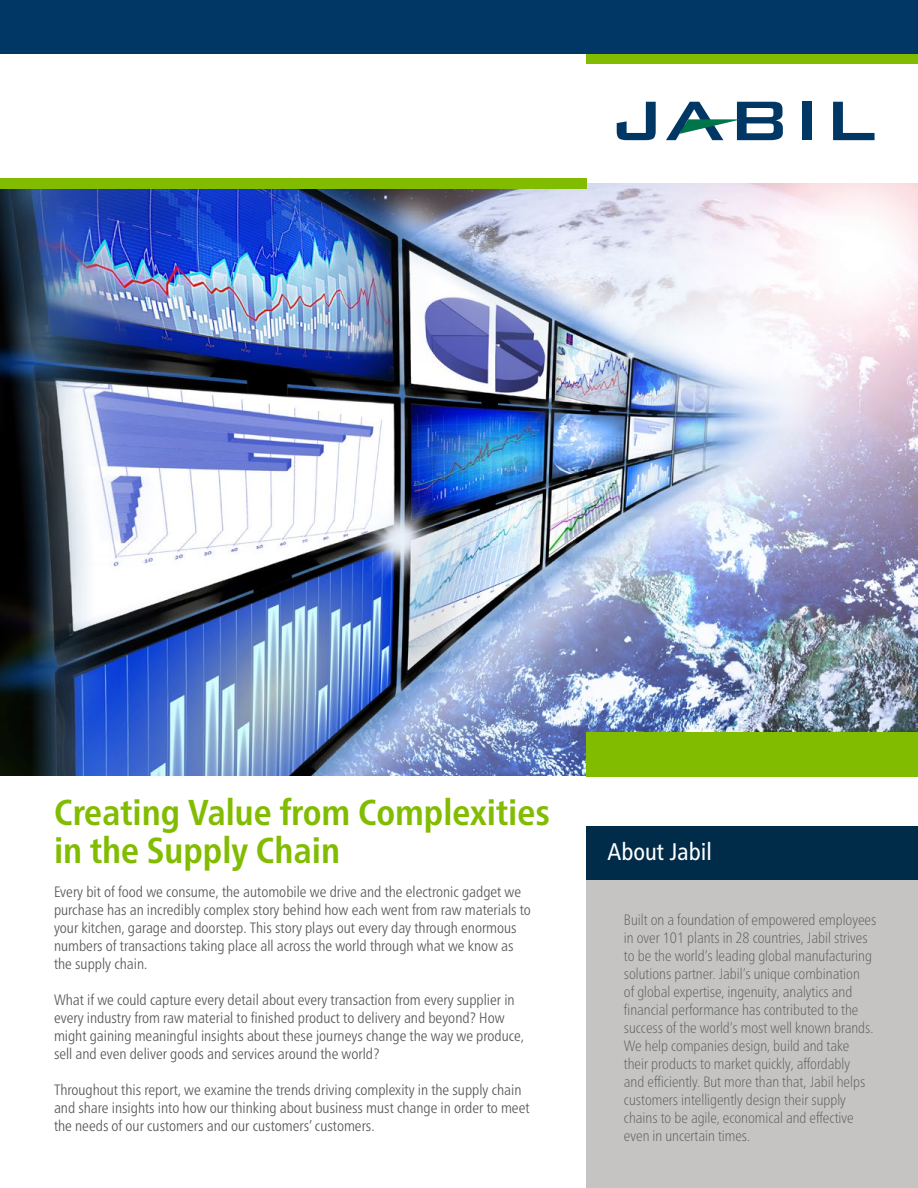
<style>
.page{position:relative;width:918px;height:1188px;background:#fff}
.page>*{position:absolute;margin:0;border:0;box-sizing:border-box;transform-origin:0 0}
.t1{font:700 condensed 36px/37.5px "Frutiger Neue LT Pro";color:#82bc00}
.t2{font:condensed 24px "Frutiger Neue LT Pro";color:#fff}
.t3{font:300 condensed 15px/18px "Frutiger Neue LT Pro";color:#555759}
.t4{font:100 condensed 15px/18px "Frutiger Neue LT Pro";color:#555759}
</style>
<div class="page">
<img style="left:0;top:184px;width:918px;height:592px">
<div style="left:0;top:0;width:918px;height:54px;background:#003764"></div>
<div style="left:586px;top:54px;width:332px;height:9px;background:#82bc00"></div>
<div style="left:586px;top:733px;width:332px;height:44px;background:#82bc00"></div>
<div style="left:0;top:178px;width:586px;height:11px;background:#82bc00"></div>
<svg style="left:617px;top:102px;width:39px;height:38px"></svg>
<div style="left:802px;top:102px;width:10px;height:38px;background:#003764"></div>
<svg style="left:833px;top:102px;width:42px;height:38px"></svg>
<svg style="left:666px;top:102px;width:117px;height:38px"></svg>
<div style="left:586px;top:826px;width:332px;height:362px;background:#c5c4c3"></div>
<div style="left:586px;top:826px;width:332px;height:53px;background:#002b49"></div>
<h1 class="t1" style="left:54px;top:794px;width:498px">Creating Value from Complexities in the Supply Chain</h1>
<p class="t3" style="left:54px;top:883px;width:478px">Every bit of food we consume, the automobile we drive and the electronic gadget we purchase has an incredibly complex story behind how each went from raw materials to your kitchen, garage and doorstep. This story plays out every day through enormous numbers of transactions taking place all across the world through what we know as the supply chain.</p>
<p class="t3" style="left:54px;top:991px;width:472px">What if we could capture every detail about every transaction from every supplier in every industry from raw material to finished product to delivery and beyond? How might gaining meaningful insights about these journeys change the way we produce, sell and even deliver goods and services around the world?</p>
<p class="t3" style="left:54px;top:1081px;width:477px">Throughout this report, we examine the trends driving complexity in the supply chain and share insights into how our thinking about business must change in order to meet the needs of our customers and our customers’ customers.</p>
<h2 class="t2" style="left:608px;top:838px;width:106px">About Jabil</h2>
<p class="t4" style="left:624px;top:911px;width:254px">Built on a foundation of empowered employees in over 101 plants in 28 countries, Jabil strives to be the world’s leading global manufacturing solutions partner. Jabil’s unique combination<br>of global expertise, ingenuity, analytics and financial performance has contributed to the success of the world’s most well known brands.<br>We help companies design, build and take their products to market quickly, affordably<br>and efficiently. But more than that, Jabil helps customers intelligently design their supply chains to be agile, economical and effective even in uncertain times.</p>
</div>
